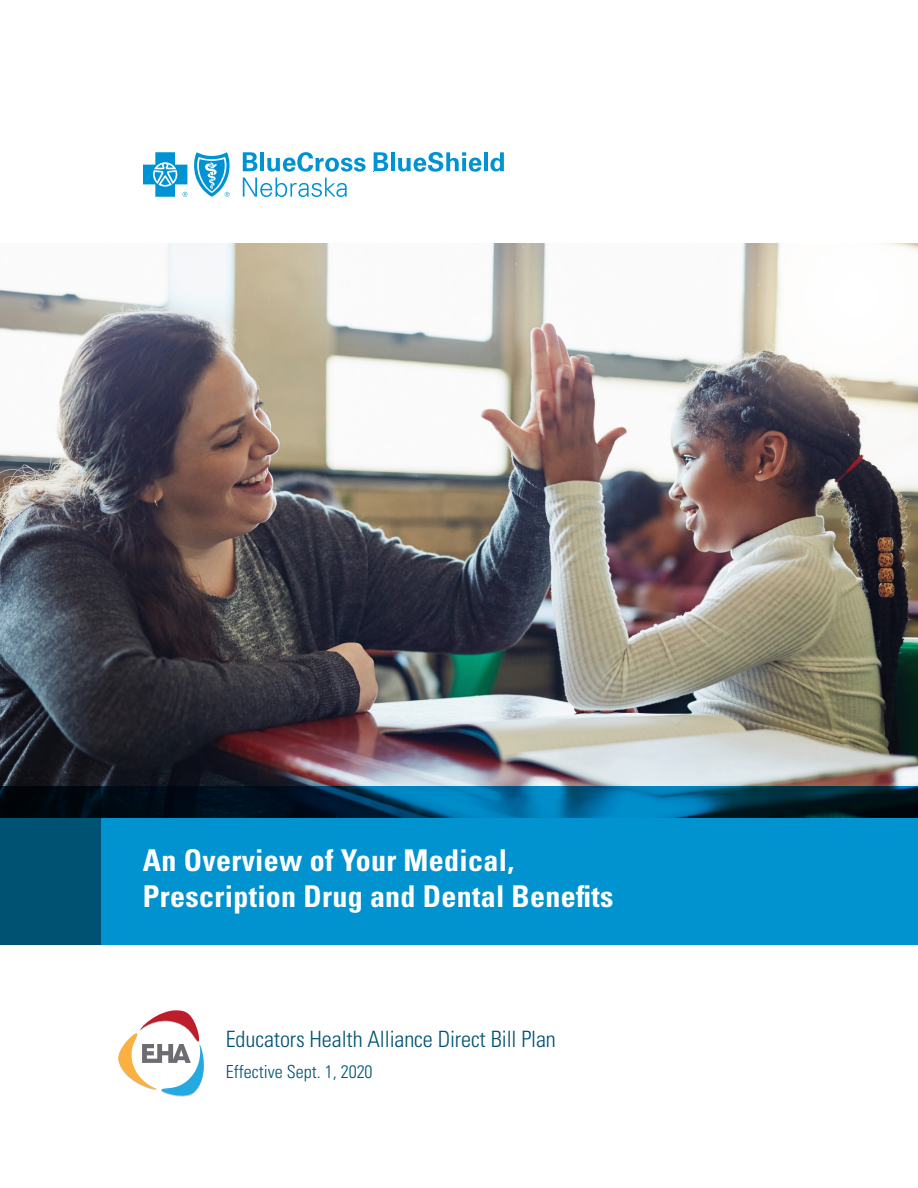
<style>
.page{position:relative;width:918px;height:1188px;background:#fff}
.page>*{position:absolute;margin:0;border:0;box-sizing:border-box;transform-origin:0 0}
.Body_2017{font:700 condensed 30px/36px "Univers LT Std";letter-spacing:.01em;color:#fff}
.Body_2017-2{font:300 condensed 22.5px "Univers LT Std";letter-spacing:-.005em;color:#005273}
.EHA_Heading_2019{font:300 condensed 18px "Univers LT Std";color:#005273}
</style>
<div class="page">
<svg style="left:118px;top:1010px;width:86px;height:87px"></svg>
<svg style="left:243px;top:178px;width:104px;height:19px"></svg>
<svg style="left:243px;top:152px;width:14px;height:19px"></svg>
<hr style="left:260px;top:152px;width:4px;height:19px;background:#0093d3">
<svg style="left:267px;top:152px;width:99px;height:20px"></svg>
<svg style="left:374px;top:152px;width:14px;height:19px"></svg>
<hr style="left:391px;top:152px;width:4px;height:19px;background:#0093d3">
<svg style="left:398px;top:152px;width:84px;height:20px"></svg>
<hr style="left:484px;top:152px;width:4px;height:19px;background:#0093d3">
<svg style="left:490px;top:152px;width:14px;height:19px"></svg>
<svg style="left:194px;top:152px;width:36px;height:45px"></svg>
<svg style="left:143px;top:152px;width:44px;height:45px"></svg>
<img style="left:0;top:244px;width:918px;height:542px">
<svg style="left:101px;top:786px;width:817px;height:158px;background:#0081b8"></svg>
<svg style="left:0;top:786px;width:101px;height:158px;background:#00435e"></svg>
<p class="Body_2017" style="left:143px;top:843px;width:472px">An Overview of Your Medical,<br>Prescription Drug and Dental Benefits</p>
<p class="Body_2017-2" style="left:226px;top:1025px;width:332px">Educators Health Alliance Direct Bill Plan</p>
<p class="EHA_Heading_2019" style="left:226px;top:1061px;width:148px">Effective Sept. 1, 2020</p>
</div>
